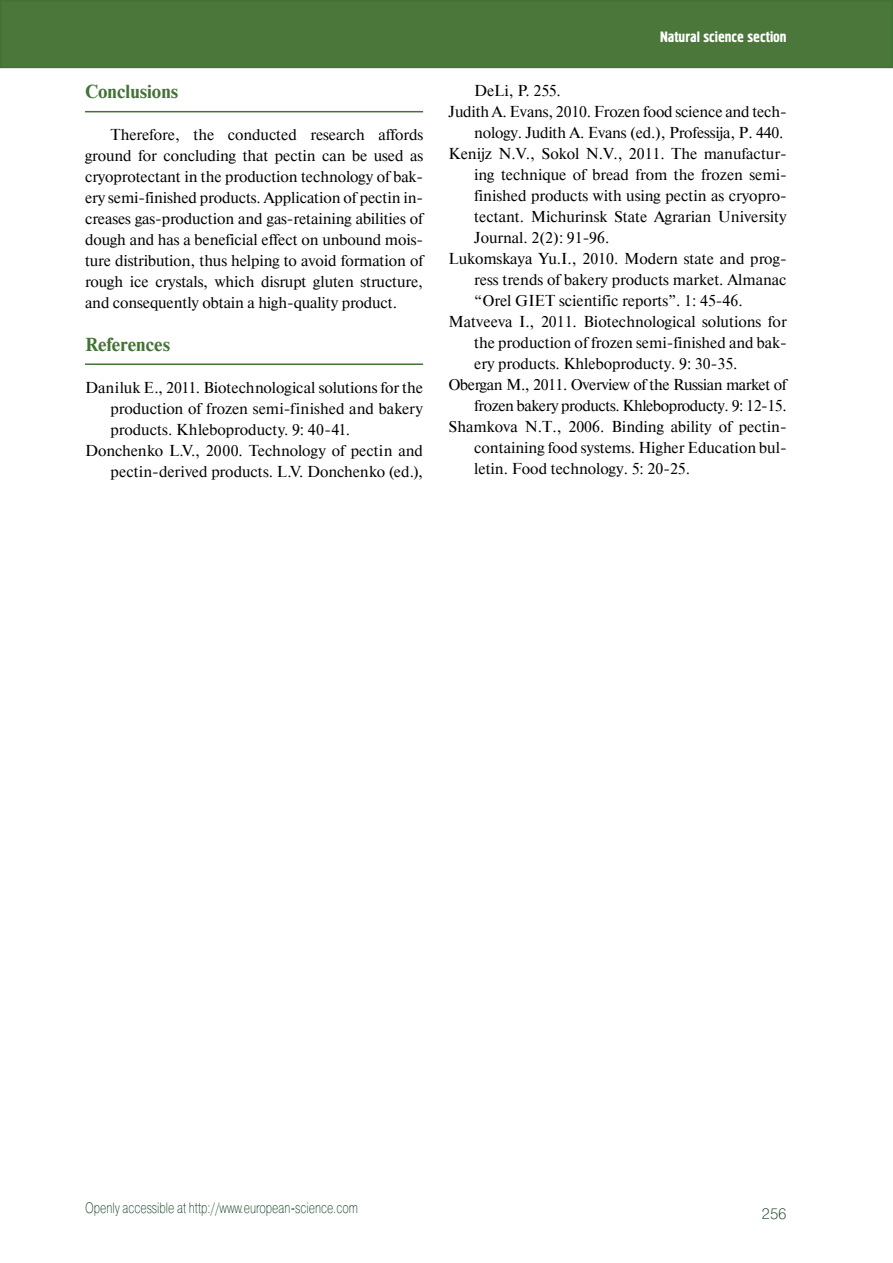
<style>
.page{position:relative;width:893px;height:1263px;background:#fff}
.page>*{position:absolute;margin:0;border:0;box-sizing:border-box;transform-origin:0 0}
.t1{font:700 18.75px "Newton C";color:#437236}
.t2{font:15.75px/21px "Newton C";color:#000;text-align:justify}
.t3{font:15.75px "Newton C";letter-spacing:-.025em;color:#000}
.t4{font:15px "Pragmatica Light C";color:#0d3e20;scale:.75 1}
.t5{font:15px "Hermes C";color:#fff}
.t6{font:15px "Pragmatica Light C";color:#0d3e20}
</style>
<div class="page">
<div style="left:1px;top:1px;width:891px;height:66px;background:#4b773b"></div>
<div style="left:0;top:0;width:893px;height:68px;border:2px solid #437236"></div>
<hr style="left:85px;top:111px;width:338px;height:1px;background:#437236">
<hr style="left:85px;top:363px;width:338px;height:2px;background:#437236">
<p class="t1" style="left:85px;top:81px;width:95px">Conclusions</p>
<p class="t2" style="left:85px;top:125px;width:340px;text-indent:26px">Therefore, the conducted research affords ground for concluding that pectin can be used as cryoprotectant in the production technology of bak&shy;ery semi-finished products. Application of pectin in&shy;creases gas-production and gas-retaining abilities of dough and has a beneficial effect on unbound mois&shy;ture distribution, thus helping to avoid formation of rough ice crystals, which disrupt gluten structure, and consequently obtain a high-quality product.</p>
<p class="t1" style="left:85px;top:334px;width:87px">References</p>
<p class="t2" style="left:85px;top:377px;width:339px">Daniluk E., 2011. Biotechnological solutions for the</p>
<p class="t2" style="left:111px;top:398px;width:314px">production of frozen semi-finished and bakery</p>
<p class="t2" style="left:111px;top:419px;width:241px">products. Khleboproducty. 9: 40-41.</p>
<p class="t2" style="left:85px;top:440px;width:339px">Donchenko L.V., 2000. Technology of pectin and</p>
<p class="t2" style="left:111px;top:461px;width:314px">pectin-derived products. L.V. Donchenko (ed.),</p>
<p class="t5" style="left:660px;top:29px;width:128px">Natural science section</p>
<p class="t2" style="left:474px;top:80px;width:88px">DeLi, P. 255.</p>
<p class="t2" style="left:449px;top:101px;width:340px">Judith A. Evans, 2010. Frozen food science and tech-</p>
<p class="t2" style="left:474px;top:122px;width:311px">nology. Judith A. Evans (ed.), Professija, P. 440.</p>
<p class="t2" style="left:449px;top:143px;width:339px">Kenijz N.V., Sokol N.V., 2011. The manufactur-</p>
<p class="t2" style="left:474px;top:164px;width:314px">ing technique of bread from the frozen semi-</p>
<p class="t2" style="left:474px;top:185px;width:314px">finished products with using pectin as cryopro-</p>
<p class="t2" style="left:474px;top:206px;width:314px">tectant. Michurinsk State Agrarian University</p>
<p class="t2" style="left:474px;top:227px;width:137px">Journal. 2(2): 91-96.</p>
<p class="t2" style="left:449px;top:248px;width:340px">Lukomskaya Yu.I., 2010. Modern state and prog-</p>
<p class="t2" style="left:474px;top:269px;width:314px">ress trends of bakery products market. Almanac</p>
<p class="t2" style="left:474px;top:290px;width:270px">“Orel GIET scientific reports”. 1: 45-46.</p>
<p class="t2" style="left:449px;top:311px;width:340px">Matveeva I., 2011. Biotechnological solutions for</p>
<p class="t2" style="left:474px;top:332px;width:314px">the production of frozen semi-finished and bak-</p>
<p class="t2" style="left:474px;top:353px;width:265px">ery products. Khleboproducty. 9: 30-35.</p>
<p class="t3" style="left:449px;top:376px;width:340px">Obergan M., 2011. Overview of the Russian market of</p>
<p class="t3" style="left:474px;top:397px;width:314px">frozen bakery products. Khleboproducty. 9: 12-15.</p>
<p class="t2" style="left:449px;top:416px;width:340px">Shamkova N.T., 2006. Binding ability of pectin-</p>
<p class="t2" style="left:474px;top:437px;width:314px">containing food systems. Higher Education bul-</p>
<p class="t2" style="left:474px;top:458px;width:217px">letin. Food technology. 5: 20-25.</p>
<p class="t4" style="left:85px;top:1199px;width:365px">Openly accessible at http://www.european-science.com</p>
<p class="t6" style="left:762px;top:1205px;width:27px">256</p>
</div>
